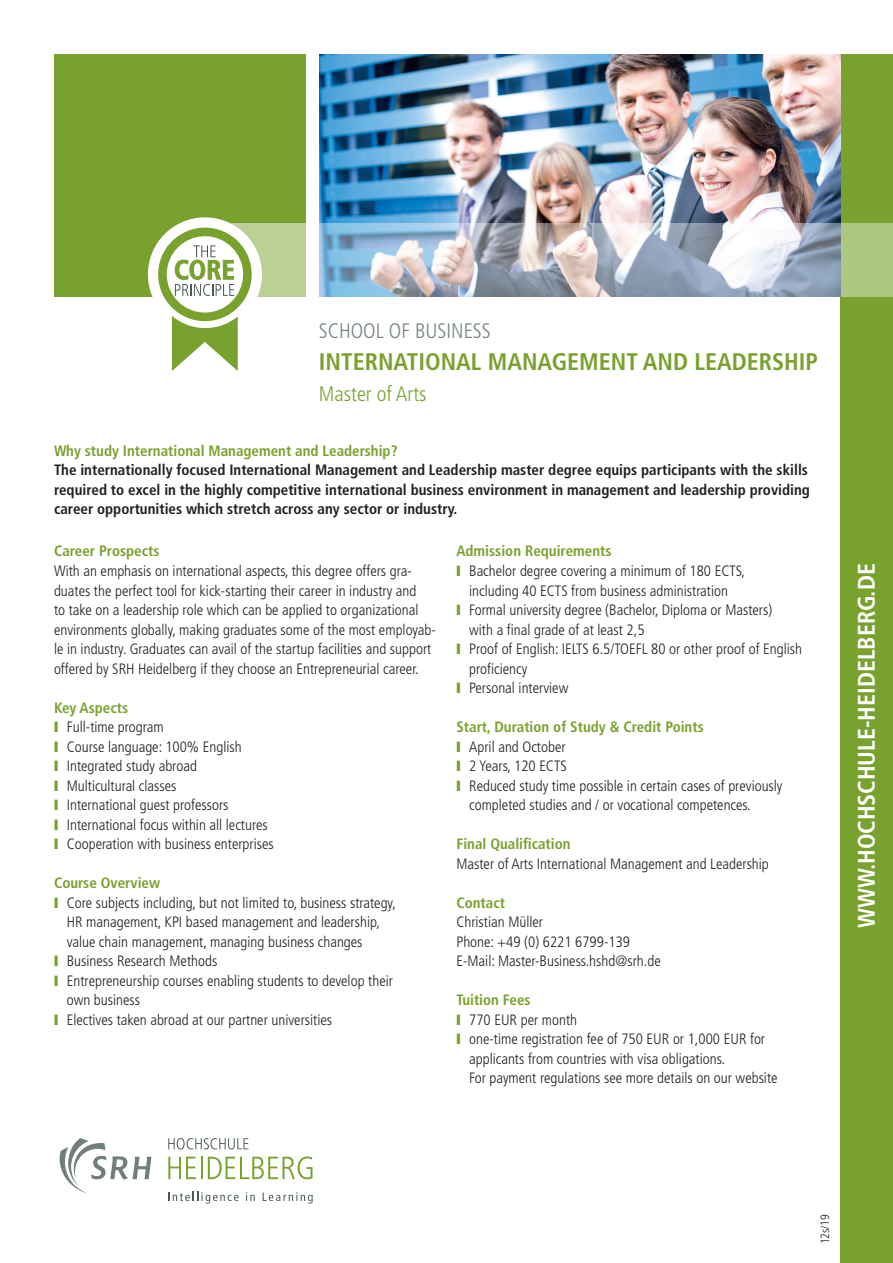
<style>
.page{position:relative;width:893px;height:1263px;background:#fff}
.page>*{position:absolute;margin:0;border:0;box-sizing:border-box;transform-origin:0 0}
.t1{font:700 condensed 24px "Frutiger";color:#78a22d}
.t2{font:700 condensed 24px "Frutiger";color:#fff}
.t3{font:300 condensed 21px "Frutiger";color:#768683}
.t4{font:300 condensed 21px "Frutiger";color:#78a22d}
.t5{font:300 condensed 15px/19.5px "Frutiger";color:#231f20}
.t6{font:700 condensed 15px/19.5px "Frutiger";color:#231f20}
.t7{font:700 condensed 15px "Frutiger";color:#78a22d}
.t8{font:300 condensed 12px "Frutiger";color:#231f20}
.s1{font-weight:700;color:#78a22d}
.s2{color:#78a22d}
</style>
<div class="page">
<div style="left:840px;top:54px;width:53px;height:1209px;background:#78a22d"></div>
<svg style="left:60px;top:1138px;width:91px;height:55px"></svg>
<svg style="left:168px;top:1157px;width:28px;height:22px"></svg>
<hr style="left:200px;top:1157px;width:2px;height:22px;background:#78a22d">
<svg style="left:208px;top:1156px;width:104px;height:23px"></svg>
<svg style="left:168px;top:1138px;width:80px;height:11px"></svg>
<svg style="left:168px;top:1192px;width:71px;height:12px"></svg>
<svg style="left:246px;top:1192px;width:9px;height:9px"></svg>
<svg style="left:263px;top:1192px;width:50px;height:12px"></svg>
<img style="left:320px;top:54px;width:520px;height:170px">
<svg style="left:319px;top:224px;width:574px;height:73px;background:#aebac0"></svg>
<div style="left:54px;top:54px;width:252px;height:243px;background:#78a22d"></div>
<div style="left:233px;top:224px;width:73px;height:73px;background:#bbd095"></div>
<div style="left:148px;top:217px;width:114px;height:114px;background:#fff;border-radius:50%"></div>
<svg style="left:169px;top:305px;width:71px;height:66px"></svg>
<div style="left:158px;top:228px;width:94px;height:93px;background:#78a22d;border-radius:50%"></div>
<div style="left:167px;top:236px;width:76px;height:77px;background:#fff;border-radius:50%"></div>
<svg style="left:175px;top:245px;width:59px;height:51px"></svg>
<h2 class="t3" style="left:319px;top:319px;width:173px">SCHOOL OF BUSINESS</h2>
<h1 class="t1" style="left:319px;top:347px;width:501px">INTERNATIONAL MANAGEMENT AND LEADERSHIP</h1>
<h2 class="t4" style="left:319px;top:382px;width:109px">Master of Arts</h2>
<p class="t7" style="left:54px;top:441px;width:345px">Why study International Management and Leadership?</p>
<p class="t6" style="left:54px;top:460px;width:757px">The internationally focused International Management and Leadership master degree equips participants with the skills required to excel in the highly competitive international business environment in management and leadership providing career opportunities which stretch across any sector or industry.</p>
<p class="t7" style="left:54px;top:542px;width:107px">Career Prospects</p>
<p class="t5" style="left:54px;top:561px;width:383px">With an emphasis on international aspects, this degree offers gra&shy;duates the perfect tool for kick-starting their career in industry and<br>to take on a leadership role which can be applied to organizational environments globally, making graduates some of the most employab&shy;le in industry. Graduates can avail of the startup facilities and support offered by SRH Heidelberg if they choose an Entrepreneurial career.</p>
<p class="t5" style="left:54px;top:698px;width:221px"><span class="s1">Key Aspects<br></span><span class="s2">❙</span> Full-time program<br><span class="s2">❙</span> Course language: 100% English<br><span class="s2">❙</span> Integrated study abroad<br><span class="s2">❙</span> Multicultural classes<br><span class="s2">❙</span> International guest professors<br><span class="s2">❙</span> International focus within all lectures <span class="s2">❙</span> Cooperation with business enterprises</p>
<p class="t7" style="left:54px;top:874px;width:108px">Course Overview</p>
<p class="t5" style="left:54px;top:893px;width:344px"><span class="s2">❙</span> Core subjects including, but not limited to, business strategy,</p>
<p class="t5" style="left:67px;top:912px;width:315px">HR management, KPI based management and leadership,</p>
<p class="t5" style="left:67px;top:932px;width:297px">value chain management, managing business changes</p>
<p class="t5" style="left:54px;top:951px;width:165px"><span class="s2">❙</span> Business Research Methods</p>
<p class="t5" style="left:54px;top:971px;width:340px"><span class="s2">❙</span> Entrepreneurship courses enabling students to develop their</p>
<p class="t5" style="left:67px;top:990px;width:75px">own business</p>
<p class="t5" style="left:54px;top:1010px;width:280px"><span class="s2">❙</span> Electives taken abroad at our partner universities</p>
<p class="t7" style="left:456px;top:542px;width:157px">Admission Requirements</p>
<p class="t5" style="left:456px;top:561px;width:290px"><span class="s2">❙</span> Bachelor degree covering a minimum of 180 ECTS,</p>
<p class="t5" style="left:469px;top:581px;width:260px">including 40 ECTS from business administration</p>
<p class="t5" style="left:456px;top:600px;width:317px"><span class="s2">❙</span> Formal university degree (Bachelor, Diploma or Masters)</p>
<p class="t5" style="left:469px;top:620px;width:177px">with a final grade of at least 2,5</p>
<p class="t5" style="left:456px;top:639px;width:347px"><span class="s2">❙</span> Proof of English: IELTS 6.5/TOEFL 80 or other proof of English</p>
<p class="t5" style="left:469px;top:659px;width:60px">proficiency</p>
<p class="t5" style="left:456px;top:678px;width:113px"><span class="s2">❙</span> Personal interview</p>
<p class="t7" style="left:456px;top:718px;width:249px">Start, Duration of Study &amp; Credit Points</p>
<p class="t5" style="left:456px;top:737px;width:111px"><span class="s2">❙</span> April and October</p>
<p class="t5" style="left:456px;top:756px;width:112px"><span class="s2">❙</span> 2 Years, 120 ECTS</p>
<p class="t5" style="left:456px;top:776px;width:328px"><span class="s2">❙</span> Reduced study time possible in certain cases of previously</p>
<p class="t5" style="left:469px;top:795px;width:283px">completed studies and / or vocational competences.</p>
<p class="t7" style="left:456px;top:835px;width:116px">Final Qualification</p>
<p class="t5" style="left:456px;top:854px;width:314px">Master of Arts International Management and Leadership</p>
<p class="t7" style="left:456px;top:893px;width:50px">Contact</p>
<p class="t5" style="left:456px;top:912px;width:206px">Christian Müller<br>Phone: +49 (0) 6221 6799-139<br>E-Mail: Master-Business.hshd@srh.de</p>
<p class="t7" style="left:456px;top:991px;width:76px">Tuition Fees</p>
<p class="t5" style="left:456px;top:1010px;width:122px"><span class="s2">❙</span> 770 EUR per month</p>
<p class="t5" style="left:456px;top:1029px;width:310px"><span class="s2">❙</span> one-time registration fee of 750 EUR or 1,000 EUR for</p>
<p class="t5" style="left:469px;top:1049px;width:257px">applicants from countries with visa obligations.</p>
<p class="t5" style="left:469px;top:1068px;width:310px">For payment regulations see more details on our website</p>
<h1 class="t2" style="left:852px;top:928px;width:366px;rotate:-90deg">WWW.HOCHSCHULE-HEIDELBERG.DE</h1>
<p class="t8" style="left:818px;top:1244px;width:31px;rotate:-90deg">12s/19</p>
</div>
